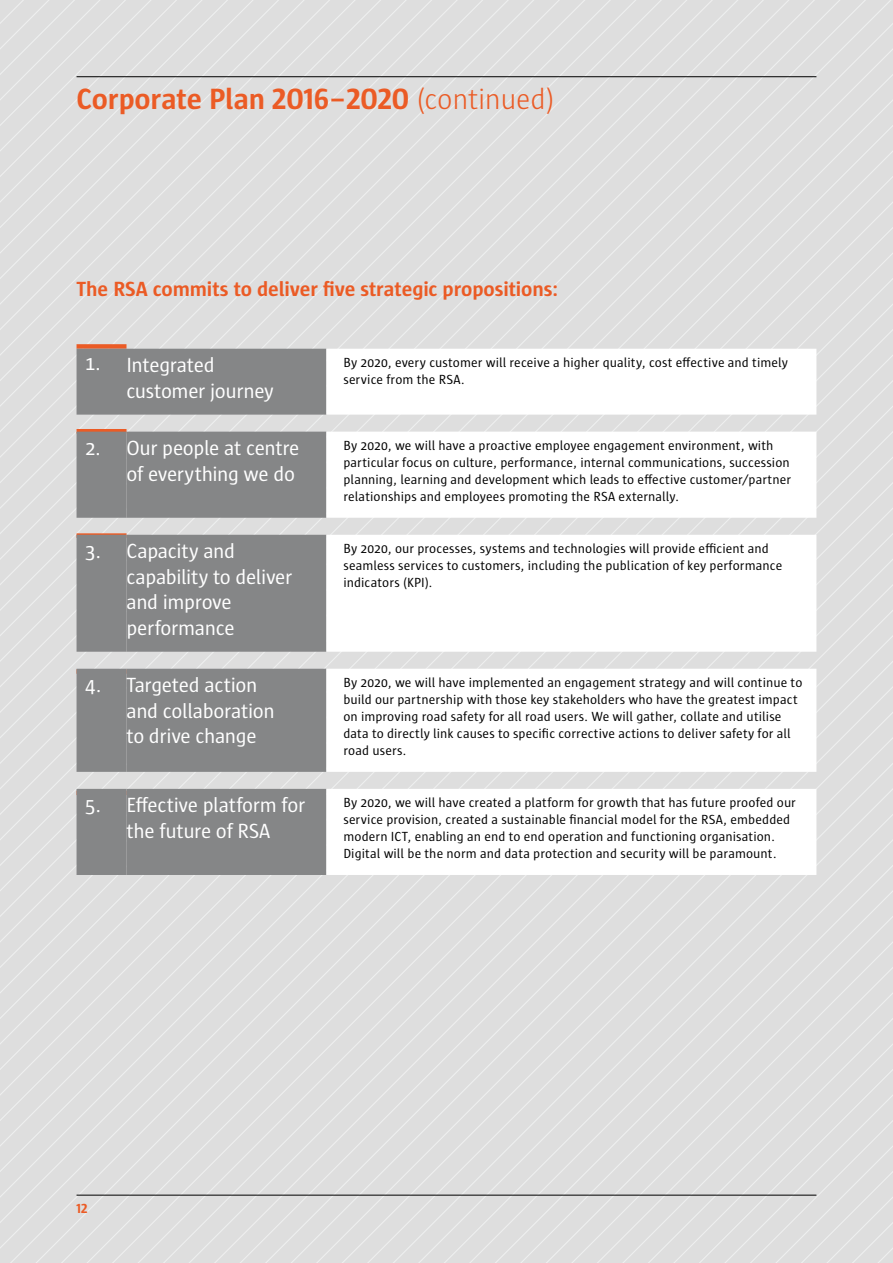
<style>
.page{position:relative;width:893px;height:1263px;background:#fff}
.page>*{position:absolute;margin:0;border:0;box-sizing:border-box;transform-origin:0 0}
.t1{font:700 30px "Sun";letter-spacing:-.005em;color:#eb5b25}
.t2{font:21px/25.5px "Sun";letter-spacing:-.015em;color:#fff}
.t3{font:700 21px "Sun";letter-spacing:-.005em;color:#eb5b25}
.t4{font:13.5px/17px "Sun";letter-spacing:.005em;color:#000}
.t5{font:700 13.5px "Sun";color:#eb5b25}
.s1{font-weight:300}
</style>
<div class="page">
<div style="left:0;top:0;width:19px;height:1263px;background:#dedede"></div>
<div style="left:19px;top:0;width:25px;height:1263px;background:#dedede"></div>
<div style="left:44px;top:0;width:26px;height:1263px;background:#dedede"></div>
<div style="left:70px;top:0;width:823px;height:1263px;background:#dedede"></div>
<hr style="left:77px;top:76px;width:739px;height:1px;background:#000">
<hr style="left:77px;top:1195px;width:739px;height:1px;background:#000">
<div style="left:77px;top:344px;width:49px;height:5px;background:#eb5b25"></div>
<svg style="left:77px;top:349px;width:249px;height:526px;fill:#858687"></svg>
<svg style="left:326px;top:349px;width:490px;height:526px"></svg>
<svg style="left:77px;top:432px;width:49px;height:443px"></svg>
<h1 class="t1" style="left:77px;top:82px;width:480px">Corporate Plan 2016–2020 <span class="s1">(continued)</span></h1>
<h2 class="t3" style="left:77px;top:277px;width:483px">The RSA commits to deliver five strategic propositions:</h2>
<h2 class="t2" style="left:126px;top:352px;width:149px;text-indent:-41px">1. Integrated customer journey</h2>
<p class="t4" style="left:343px;top:354px;width:446px">By 2020, every customer will receive a higher quality, cost effective and timely service from the RSA.</p>
<h2 class="t2" style="left:85px;top:435px;width:216px;text-align:right">2. Our people at centre of everything we do</h2>
<p class="t4" style="left:343px;top:437px;width:449px">By 2020, we will have a proactive employee engagement environment, with particular focus on culture, performance, internal communications, succession planning, learning and development which leads to effective customer/partner relationships and employees promoting the RSA externally.</p>
<h2 class="t2" style="left:126px;top:538px;width:167px;text-indent:-41px">3. Capacity and capability to deliver and improve performance</h2>
<p class="t4" style="left:343px;top:540px;width:440px">By 2020, our processes, systems and technologies will provide efficient and seamless services to customers, including the publication of key performance indicators (KPI).</p>
<h2 class="t2" style="left:126px;top:672px;width:150px;text-indent:-41px">4. Targeted action and collaboration to drive change</h2>
<p class="t4" style="left:343px;top:674px;width:461px">By 2020, we will have implemented an engagement strategy and will continue to build our partnership with those key stakeholders who have the greatest impact on improving road safety for all road users. We will gather, collate and utilise data to directly link causes to specific corrective actions to deliver safety for all road users.</p>
<h2 class="t2" style="left:85px;top:792px;width:222px;text-align:center">5. Effective platform for the future of RSA</h2>
<p class="t4" style="left:343px;top:794px;width:454px">By 2020, we will have created a platform for growth that has future proofed our service provision, created a sustainable financial model for the RSA, embedded modern ICT, enabling an end to end operation and functioning organisation.<br>Digital will be the norm and data protection and security will be paramount.</p>
<p class="t5" style="left:77px;top:1201px;width:13px">12</p>
</div>
